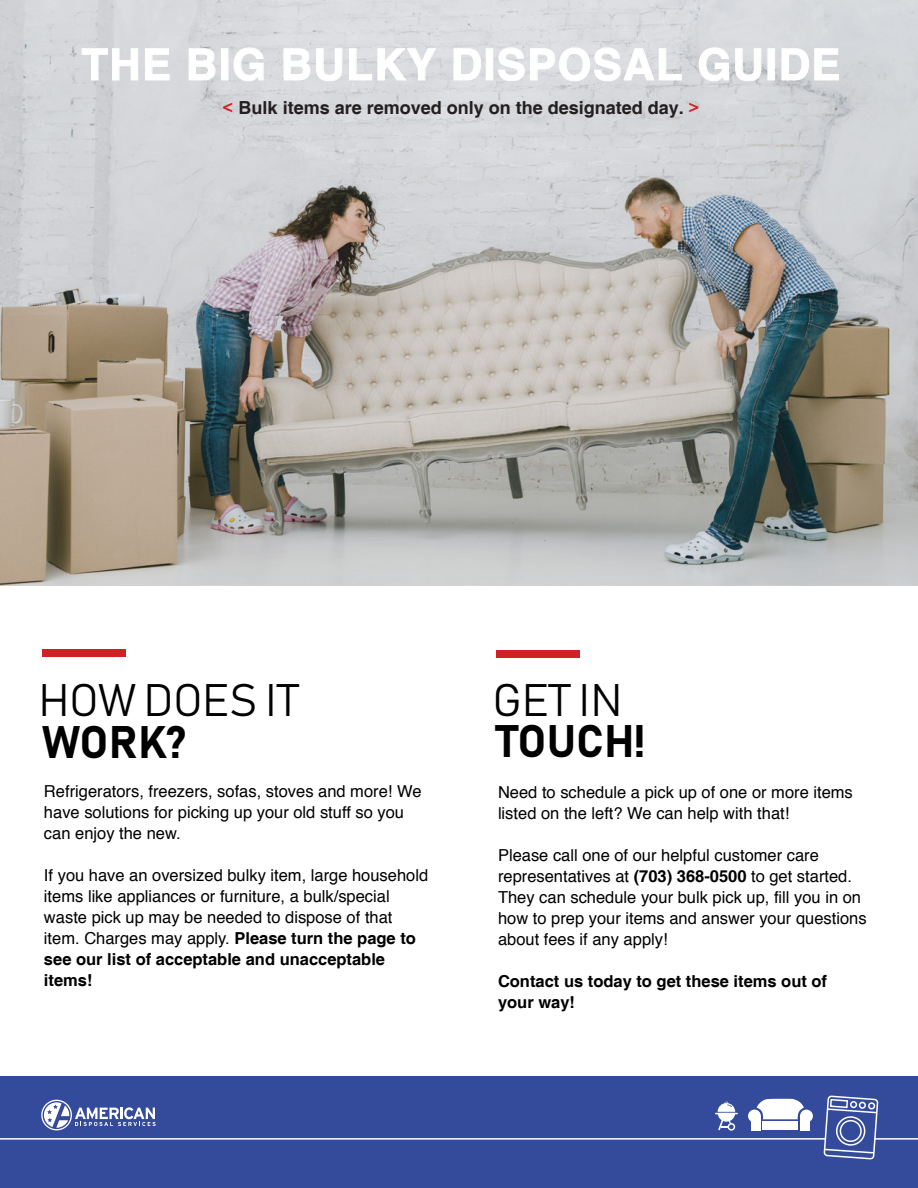
<style>
.page{position:relative;width:918px;height:1188px;background:#fff}
.page>*{position:absolute;margin:0;border:0;box-sizing:border-box;transform-origin:0 0}
.t1{font:45px "Bahnschrift 300 100";color:#010101}
.t2{font:45px "Bahnschrift 700 100";color:#010101}
.t3{font:700 43.5px "Helvetica";letter-spacing:.03em;color:#fff}
.t4{font:700 18px "Helvetica";color:#231f20}
.t5{font:16.5px/21px "Helvetica";color:#010101}
.t6{font:700 16.5px/21px "Helvetica";color:#010101}
.s1{color:#d32027}
.s2{font-weight:700}
</style>
<div class="page">
<div style="left:42px;top:650px;width:84px;height:7px;background:#d32027"></div>
<img style="left:0;top:0;width:918px;height:586px">
<div style="left:496px;top:650px;width:84px;height:8px;background:#d32027"></div>
<div style="left:0;top:1077px;width:918px;height:111px;background:#344a9b"></div>
<svg style="left:81px;top:48px;width:57px;height:33px;background:#d9dadd"></svg>
<svg style="left:145px;top:48px;width:25px;height:33px"></svg>
<svg style="left:188px;top:47px;width:76px;height:35px;background:#dddde1"></svg>
<svg style="left:283px;top:48px;width:60px;height:34px;background:#e0e1e4"></svg>
<svg style="left:349px;top:48px;width:88px;height:33px;background:#dedfe2"></svg>
<svg style="left:453px;top:47px;width:229px;height:35px;background:#dfe0e3"></svg>
<svg style="left:698px;top:47px;width:31px;height:35px"></svg>
<svg style="left:735px;top:48px;width:40px;height:34px"></svg>
<svg style="left:781px;top:48px;width:58px;height:33px;background:#dadcdf"></svg>
<svg style="left:41px;top:1100px;width:115px;height:30px"></svg>
<svg style="left:823px;top:1076px;width:55px;height:84px"></svg>
<div style="left:839px;top:1120px;width:23px;height:22px;border:2px solid #fff;border-radius:50%"></div>
<div style="left:751px;top:1116px;width:10px;height:14px;background:#fff"></div>
<div style="left:748px;top:1110px;width:13px;height:12px;background:#fff;border-radius:50%"></div>
<div style="left:800px;top:1116px;width:10px;height:14px;background:#fff"></div>
<div style="left:800px;top:1110px;width:13px;height:12px;background:#fff;border-radius:50%"></div>
<div style="left:763px;top:1121px;width:35px;height:9px;background:#fff"></div>
<svg style="left:757px;top:1099px;width:47px;height:20px"></svg>
<svg style="left:715px;top:1102px;width:23px;height:28px"></svg>
<div style="left:728px;top:1123px;width:7px;height:8px;border:2px solid #fff;border-radius:50%"></div>
<hr style="left:0;top:1138px;width:826px;height:2px;background:#fff">
<hr style="left:875px;top:1138px;width:43px;height:2px;background:#fff">
<svg style="left:689px;top:103px;width:10px;height:10px"></svg>
<h2 class="t3" style="left:81px;top:38px;width:761px">THE BIG BULKY DISPOSAL GUIDE</h2>
<p class="t4" style="left:223px;top:97px;width:463px"><span class="s1">&lt;</span> Bulk items are removed only on the designated day.</p>
<h1 class="t1" style="left:39px;top:672px;width:261px">HOW DOES IT</h1>
<h1 class="t1" style="left:493px;top:672px;width:131px">GET IN</h1>
<h1 class="t2" style="left:42px;top:714px;width:146px">WORK?</h1>
<h1 class="t2" style="left:496px;top:713px;width:150px">TOUCH!</h1>
<p class="t5" style="left:44px;top:782px;width:379px">Refrigerators, freezers, sofas, stoves and more! We have solutions for picking up your old stuff so you can enjoy the new.</p>
<p class="t5" style="left:44px;top:866px;width:386px">If you have an oversized bulky item, large household items like appliances or furniture, a bulk/special waste pick up may be needed to dispose of that item. Charges may apply. <span class="s2">Please turn the page to see our list of acceptable and unacceptable items!</span></p>
<p class="t5" style="left:498px;top:783px;width:356px">Need to schedule a pick up of one or more items listed on the left? We can help with that!</p>
<p class="t5" style="left:498px;top:845px;width:370px">Please call one of our helpful customer care representatives at <span class="s2">(703) 368-0500</span> to get started.<br>They can schedule your bulk pick up, fill you in on how to prep your items and answer your questions about fees if any apply!</p>
<p class="t6" style="left:498px;top:972px;width:331px">Contact us today to get these items out of your way!</p>
</div>
